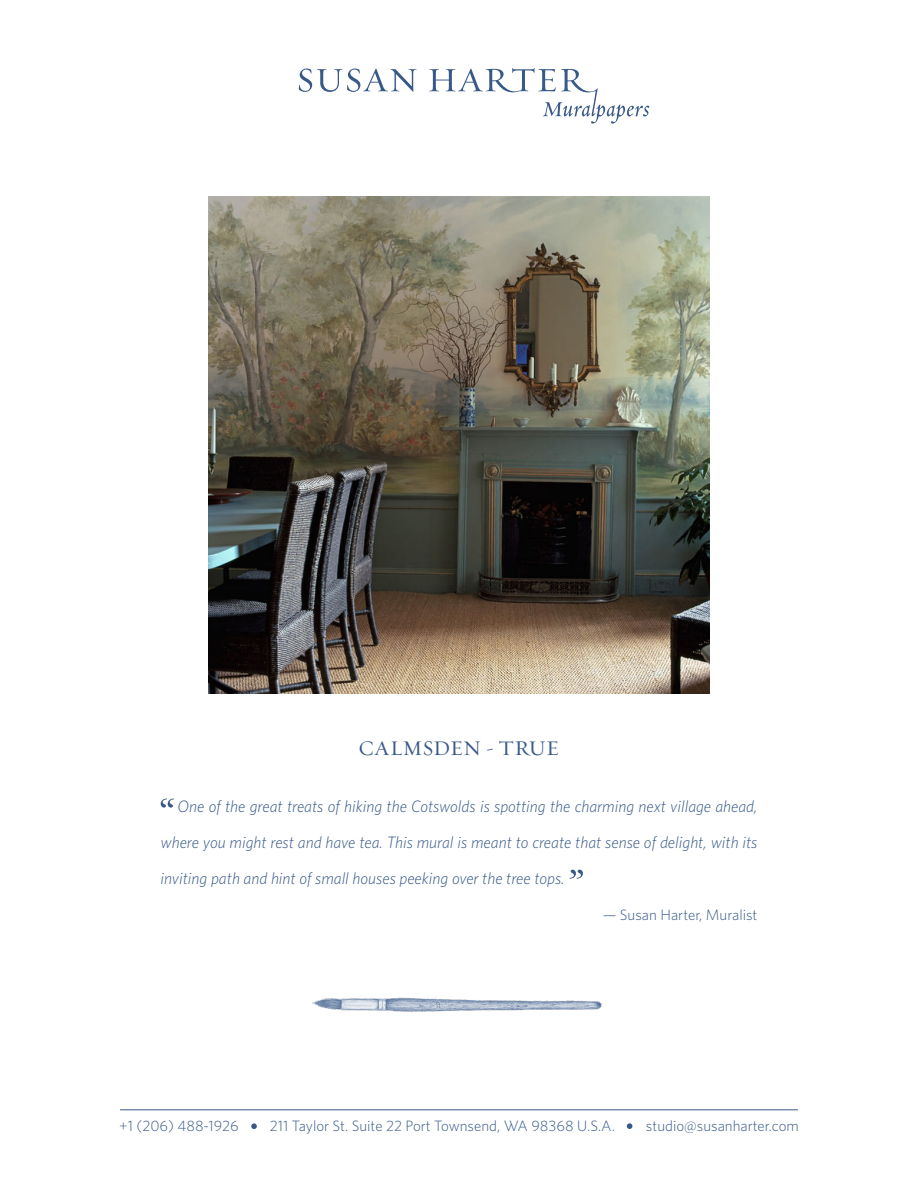
<style>
.page{position:relative;width:918px;height:1188px;background:#fff}
.page>*{position:absolute;margin:0;border:0;box-sizing:border-box;transform-origin:0 0}
.t1{font:21px "Requiem Text";letter-spacing:-.005em;color:#385988}
.t2{font:italic 300 16.5px/36px "Whitney";color:#385988;text-align:justify}
.t3{font:300 15px "Whitney";color:#385988}
</style>
<div class="page">
<svg style="left:161px;top:798px;width:13px;height:10px"></svg>
<svg style="left:570px;top:870px;width:13px;height:9px"></svg>
<img style="left:312px;top:997px;width:290px;height:15px">
<svg style="left:299px;top:68px;width:118px;height:24px"></svg>
<svg style="left:429px;top:68px;width:220px;height:56px"></svg>
<svg style="left:251px;top:1123px;width:6px;height:6px"></svg>
<svg style="left:627px;top:1123px;width:5px;height:6px"></svg>
<hr style="left:120px;top:1110px;width:678px;height:1px;background:#385988">
<img style="left:208px;top:197px;width:502px;height:496px">
<p class="t1" style="left:358px;top:733px;width:203px">CALMSDEN - TRUE</p>
<p class="t2" style="left:160px;top:787px;width:599px;text-indent:17px">One of the great treats of hiking the Cotswolds is spotting the charming next village ahead, where you might rest and have tea. This mural is meant to create that sense of delight, with its inviting path and hint of small houses peeking over the tree tops.</p>
<p class="t3" style="left:603px;top:904px;width:156px">— Susan Harter, Muralist</p>
<p class="t3" style="left:119px;top:1116px;width:121px">+1 (206) 488-1926</p>
<p class="t3" style="left:270px;top:1116px;width:347px">211 Taylor St. Suite 22 Port Townsend, WA 98368 U.S.A.</p>
<p class="t3" style="left:646px;top:1116px;width:154px">studio@susanharter.com</p>
</div>
